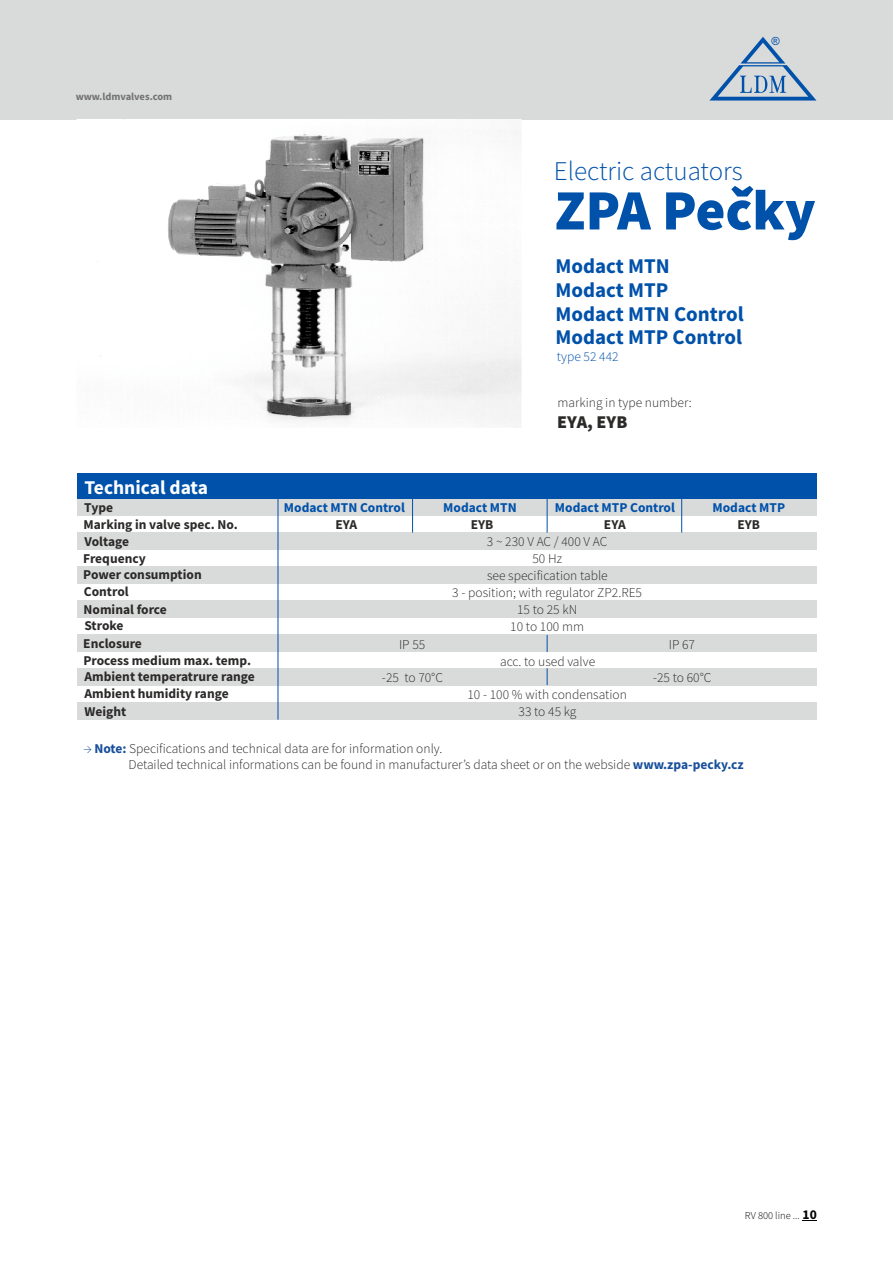
<style>
.page{position:relative;width:893px;height:1263px;background:#fff}
.page>*{position:absolute;margin:0;border:0;box-sizing:border-box;transform-origin:0 0}
.t1{font:900 57px "Source Sans Pro";color:#0051aa}
.t2{font:300 27px "Source Sans Pro";color:#0051aa}
.t3{font:700 21px/23.7px "Source Sans Pro";color:#0051aa}
.t4{font:700 19.5px "Source Sans Pro";color:#fefefe}
.t5{font:900 18px "Source Sans Pro";color:#2b2a29}
.t6{font:300 13.5px/17.1px "Source Sans Pro";color:#2b2a29;text-align:center}
.t7{font:700 13.5px/17px "Source Sans Pro";color:#2b2a29}
.t8{font:700 13.5px "Source Sans Pro";color:#0051aa}
.t9{font:300 13.5px "Source Sans Pro";color:#0051aa}
.t10{font:11.25px "Arial";color:#0051aa}
.t11{font:700 10.5px "Source Sans Pro";color:#727271}
.t12{font:300 10.5px "Source Sans Pro";color:#000}
.s1{color:#174f9b}
.s2{font-weight:700;color:#174f9b}
.s3{font-weight:700;font-size:13.5px}
</style>
<div class="page">
<div style="left:0;top:0;width:893px;height:119px;background:#d9dada"></div>
<svg style="left:709px;top:37px;width:107px;height:64px"></svg>
<div style="left:77px;top:499px;width:739px;height:17px;background:#d9dada"></div>
<div style="left:77px;top:532px;width:739px;height:17px;background:#d9dada"></div>
<div style="left:77px;top:566px;width:739px;height:17px;background:#d9dada"></div>
<div style="left:77px;top:600px;width:739px;height:18px;background:#d9dada"></div>
<div style="left:77px;top:635px;width:739px;height:17px;background:#d9dada"></div>
<div style="left:77px;top:668px;width:739px;height:17px;background:#d9dada"></div>
<img style="left:82px;top:119px;width:440px;height:309px">
<div style="left:77px;top:473px;width:739px;height:26px;background:#0051aa"></div>
<div style="left:77px;top:703px;width:739px;height:17px;background:#d9dada"></div>
<hr style="left:278px;top:499px;width:1px;height:221px;background:#0051aa">
<hr style="left:681px;top:499px;width:1px;height:34px;background:#0051aa">
<hr style="left:547px;top:499px;width:1px;height:34px;background:#0051aa">
<hr style="left:412px;top:499px;width:1px;height:34px;background:#0051aa">
<svg style="left:547px;top:635px;width:1px;height:17px"></svg>
<svg style="left:547px;top:668px;width:1px;height:17px"></svg>
<svg style="left:802px;top:1220px;width:15px;height:1px"></svg>
<p class="t11" style="left:76px;top:92px;width:98px">www.ldmvalves.com</p>
<h3 class="t4" style="left:85px;top:479px;width:125px">Technical data</h3>
<p class="t7" style="left:83px;top:517px;width:173px">Marking in valve spec. No.<br>Voltage<br>Frequency<br>Power consumption<br>Control<br>Nominal force<br>Stroke<br>Enclosure<br>Process medium max. temp.<br>Ambient temperatrure range<br>Ambient humidity range<br>Weight</p>
<p class="t7" style="left:84px;top:500px;width:30px">Type</p>
<p class="t10" style="left:772px;top:37px;width:10px">®</p>
<h2 class="t2" style="left:554px;top:160px;width:190px">Electric actuators</h2>
<h1 class="t1" style="left:555px;top:187px;width:263px">ZPA Pečky</h1>
<h3 class="t3" style="left:555px;top:256px;width:190px">Modact MTN<br>Modact MTP<br>Modact MTN Control<br>Modact MTP Control</h3>
<p class="t9" style="left:557px;top:351px;width:63px">type 52 442</p>
<p class="t6" style="left:558px;top:395px;width:136px">marking in type number:</p>
<h3 class="t5" style="left:557px;top:414px;width:72px">EYA, EYB</h3>
<p class="t8" style="left:284px;top:502px;width:122px">Modact MTN Control</p>
<p class="t8" style="left:443px;top:502px;width:75px">Modact MTN</p>
<p class="t8" style="left:555px;top:502px;width:122px">Modact MTP Control</p>
<p class="t8" style="left:712px;top:502px;width:74px">Modact MTP</p>
<p class="t7" style="left:335px;top:517px;width:23px">EYA</p>
<p class="t7" style="left:471px;top:517px;width:24px">EYB</p>
<p class="t7" style="left:604px;top:517px;width:23px">EYA</p>
<p class="t7" style="left:737px;top:517px;width:24px">EYB</p>
<p class="t6" style="left:452px;top:534px;width:191px">3 ~ 230 V AC / 400 V AC<br>50 Hz<br>see specification table<br>3 - position; with regulator ZP2.RE5<br>15 to 25 kN<br>10 to 100 mm</p>
<p class="t6" style="left:399px;top:637px;width:28px">IP 55</p>
<p class="t6" style="left:669px;top:637px;width:28px">IP 67</p>
<p class="t6" style="left:500px;top:654px;width:97px">acc. to used valve</p>
<p class="t6" style="left:467px;top:687px;width:161px">10 - 100 % with condensation<br>33 to 45 kg</p>
<p class="t6" style="left:382px;top:670px;width:63px">-25 to 70°C</p>
<p class="t6" style="left:653px;top:670px;width:60px">-25 to 60°C</p>
<p class="t6" style="left:129px;top:741px;width:617px;line-height:16.4px;text-align:left;text-indent:-45px"><span class="s1">→</span> <span class="s2">Note:</span> Specifications and technical data are for information only.<br>Detailed technical informations can be found in manufacturer’s data sheet or on the webside <span class="s2">www.zpa-pecky.cz</span></p>
<p class="t12" style="left:745px;top:1211px;width:73px">RV 800 line ... <span class="s3">10</span></p>
</div>
